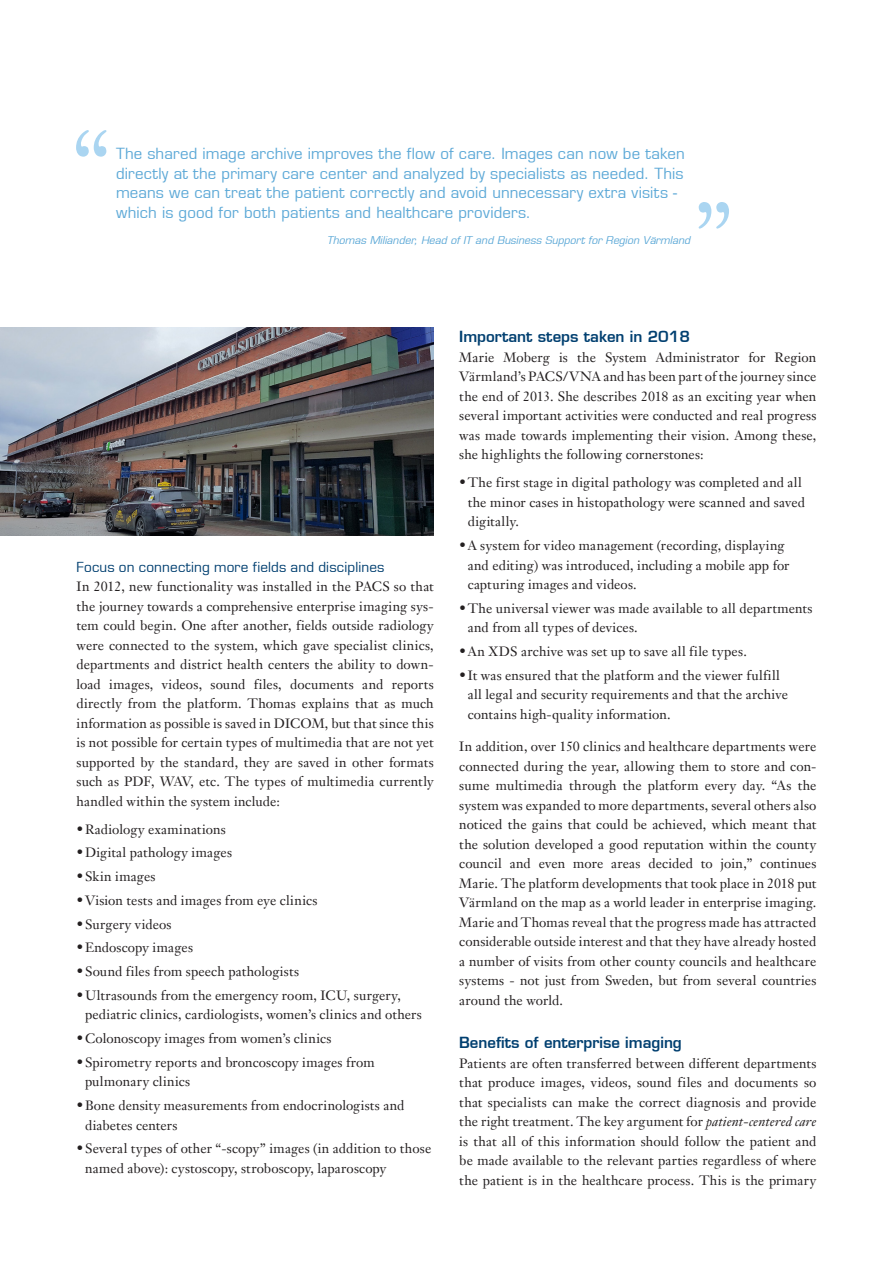
<style>
.page{position:relative;width:893px;height:1263px;background:#fff}
.page>*{position:absolute;margin:0;border:0;box-sizing:border-box;transform-origin:0 0}
.t1{font:90px "Janson Text";color:#aad5f1}
.t2{font:15px/19.5px "Eurostile";letter-spacing:.01em;color:#5da9d7}
.Heading_2{font:600 15px "Eurostile";color:#003f70}
.Body_of_copy{font:13.5px/19.5px "Janson Text";letter-spacing:.01em;color:#231f20}
.Introduction{font:13.5px "Eurostile";letter-spacing:.015em;color:#003f70}
.t3{font:italic 10.5px "Eurostile";color:#5da9d7}
.s1{font-style:italic}
</style>
<div class="page">
<img style="left:0;top:327px;width:434px;height:209px">
<p class="t1" style="left:72px;top:107px;width:41px">“</p>
<p class="t2" style="left:116px;top:144px;width:570px">The shared image archive improves the flow of care. Images can now be taken directly at the primary care center and analyzed by specialists as needed. This means we can treat the patient correctly and avoid unnecessary extra visits - which is good for both patients and healthcare providers.</p>
<p class="t3" style="left:327px;top:234px;width:365px">Thomas Miliander, Head of IT and Business Support for Region Värmland</p>
<p class="t1" style="left:693px;top:179px;width:41px">”</p>
<p class="Introduction" style="left:77px;top:558px;width:309px">Focus on connecting more fields and disciplines</p>
<p class="Body_of_copy" style="left:77px;top:576px;width:359px;text-align:justify">In 2012, new functionality was installed in the PACS so that the journey towards a comprehensive enterprise imaging sys&shy;tem could begin. One after another, fields outside radiology were connected to the system, which gave specialist clinics, departments and district health centers the ability to down&shy;load images, videos, sound files, documents and reports directly from the platform. Thomas explains that as much information as possible is saved in DICOM, but that since this is not possible for certain types of multimedia that are not yet supported by the standard, they are saved in other formats such as PDF, WAV, etc. The types of multimedia currently handled within the system include:</p>
<p class="Body_of_copy" style="left:77px;top:819px;width:151px">•Radiology examinations</p>
<p class="Body_of_copy" style="left:77px;top:843px;width:157px">•Digital pathology images</p>
<p class="Body_of_copy" style="left:77px;top:867px;width:81px">•Skin images</p>
<p class="Body_of_copy" style="left:77px;top:890px;width:242px">•Vision tests and images from eye clinics</p>
<p class="Body_of_copy" style="left:77px;top:914px;width:97px">•Surgery videos</p>
<p class="Body_of_copy" style="left:77px;top:938px;width:118px">•Endoscopy images</p>
<p class="Body_of_copy" style="left:77px;top:962px;width:224px">•Sound files from speech pathologists</p>
<p class="Body_of_copy" style="left:85px;top:985px;width:338px;text-indent:-9px">•Ultrasounds from the emergency room, ICU, surgery, pediatric clinics, cardiologists, women’s clinics and others</p>
<p class="Body_of_copy" style="left:77px;top:1029px;width:256px">•Colonoscopy images from women’s clinics</p>
<p class="Body_of_copy" style="left:85px;top:1052px;width:291px;text-indent:-9px">•Spirometry reports and broncoscopy images from pulmonary clinics</p>
<p class="Body_of_copy" style="left:85px;top:1096px;width:321px;text-indent:-9px">•Bone density measurements from endocrinologists and diabetes centers</p>
<p class="Body_of_copy" style="left:85px;top:1139px;width:348px;text-indent:-9px">•Several types of other “-scopy” images (in addition to those named above): cystoscopy, stroboscopy, laparoscopy</p>
<p class="Heading_2" style="left:459px;top:327px;width:232px">Important steps taken in 2018</p>
<p class="Body_of_copy" style="left:459px;top:347px;width:359px;text-align:justify">Marie Moberg is the System Administrator for Region Värmland’s PACS/VNA and has been part of the journey since the end of 2013. She describes 2018 as an exciting year when several important activities were conducted and real progress was made towards implementing their vision. Among these, she highlights the following cornerstones:</p>
<p class="Body_of_copy" style="left:468px;top:473px;width:339px;text-indent:-9px">•The first stage in digital pathology was completed and all the minor cases in histopathology were scanned and saved digitally.</p>
<p class="Body_of_copy" style="left:468px;top:536px;width:323px;text-indent:-9px">•A system for video management (recording, displaying and editing) was introduced, including a mobile app for capturing images and videos.</p>
<p class="Body_of_copy" style="left:468px;top:598px;width:346px;text-indent:-9px">•The universal viewer was made available to all departments and from all types of devices.</p>
<p class="Body_of_copy" style="left:459px;top:642px;width:289px">•An XDS archive was set up to save all file types.</p>
<p class="Body_of_copy" style="left:468px;top:665px;width:322px;text-indent:-9px">•It was ensured that the platform and the viewer fulfill all legal and security requirements and that the archive contains high-quality information.</p>
<p class="Body_of_copy" style="left:459px;top:737px;width:359px;text-align:justify">In addition, over 150 clinics and healthcare departments were connected during the year, allowing them to store and con&shy;sume multimedia through the platform every day. “As the system was expanded to more departments, several others also noticed the gains that could be achieved, which meant that the solution developed a good reputation within the county council and even more areas decided to join,” continues Marie. The platform developments that took place in 2018 put Värmland on the map as a world leader in enterprise imaging.<br>Marie and Thomas reveal that the progress made has attracted considerable outside interest and that they have already hosted a number of visits from other county councils and healthcare systems - not just from Sweden, but from several countries around the world.</p>
<p class="Heading_2" style="left:459px;top:1033px;width:224px">Benefits of enterprise imaging</p>
<p class="Body_of_copy" style="left:459px;top:1053px;width:359px;text-align:justify">Patients are often transferred between different departments that produce images, videos, sound files and documents so that specialists can make the correct diagnosis and provide the right treatment. The key argument for <span class="s1">patient-centered care </span>is that all of this information should follow the patient and be made available to the relevant parties regardless of where the patient is in the healthcare process. This is the primary</p>
</div>
